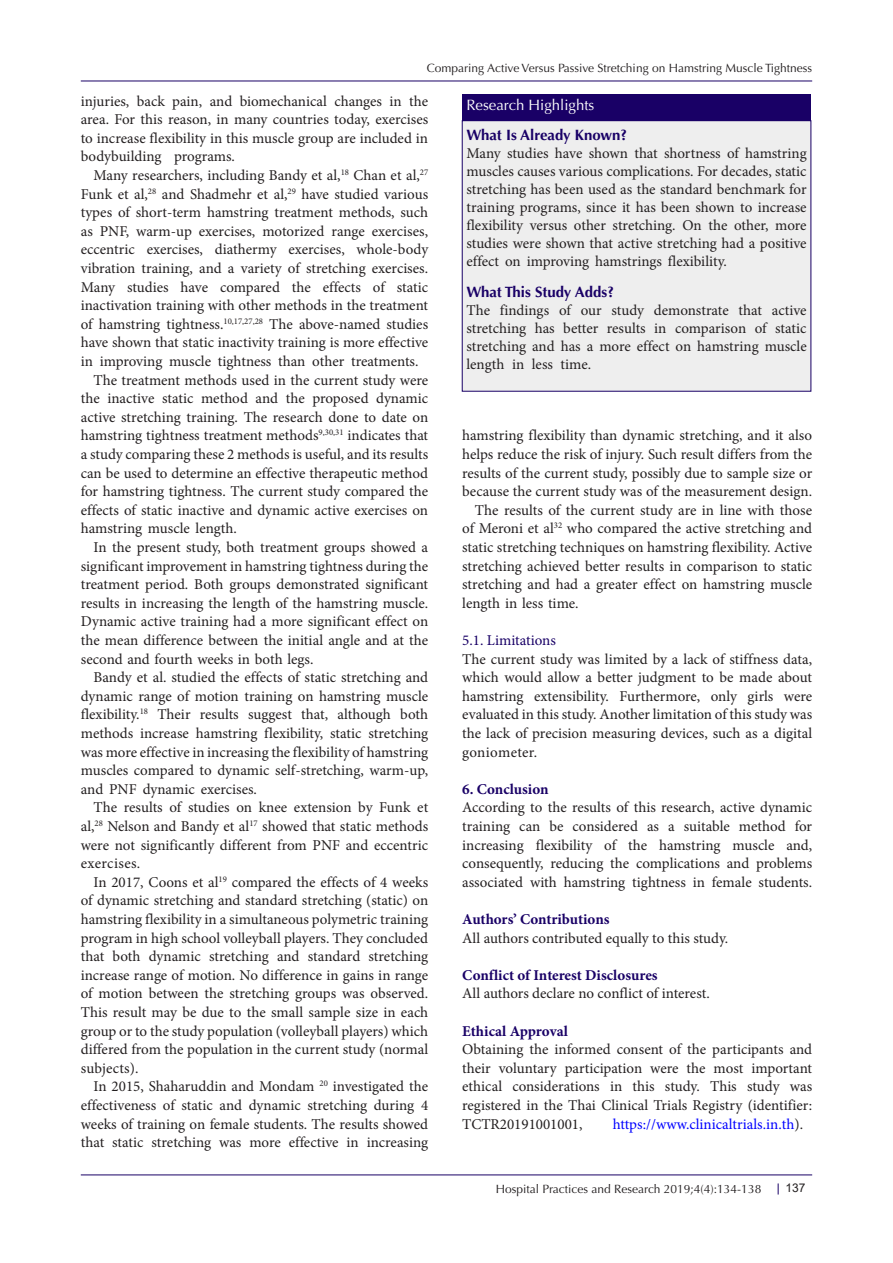
<style>
.page{position:relative;width:893px;height:1263px;background:#fff}
.page>*{position:absolute;margin:0;border:0;box-sizing:border-box;transform-origin:0 0}
.t1{font:15px/18.6px "Minion Pro";color:#231f20;text-align:justify}
.t2{font:700 15px "Minion Pro";color:#190066}
.t3{font:700 15px "Optima LT Std";color:#190066}
.t4{font:15px "Minion Pro";color:#00f}
.t5{font:15px "Optima LT Std";color:#fff}
.t6{font:15px "Minion Pro";color:#190066}
.t7{font:12px "Optima LT Std";color:#231f20}
.t8{font:12px "Arial";color:#231f20}
.s1{color:#231f20}
</style>
<div class="page">
<hr style="left:81px;top:81px;width:731px;height:1px;background:#190066">
<hr style="left:81px;top:1175px;width:731px;height:1px;background:#190066">
<div style="left:462px;top:121px;width:349px;height:270px;background:#eee"></div>
<div style="left:462px;top:95px;width:349px;height:26px;background:#190066"></div>
<p class="t7" style="left:427px;top:60px;width:387px">Comparing Active Versus Passive Stretching on Hamstring Muscle Tightness</p>
<p class="t1" style="left:81px;top:91px;width:349px">injuries, back pain, and biomechanical changes in the area. For this reason, in many countries today, exercises to increase flexibility in this muscle group are included in bodybuilding programs.</p>
<p class="t1" style="left:81px;top:166px;width:349px;text-indent:13px">Many researchers, including Bandy et al,<sup>18</sup> Chan et al,<sup>27<br></sup>Funk et al,<sup>28</sup> and Shadmehr et al,<sup>29</sup> have studied various types of short-term hamstring treatment methods, such as PNF, warm-up exercises, motorized range exercises, eccentric exercises, diathermy exercises, whole-body vibration training, and a variety of stretching exercises.<br>Many studies have compared the effects of static inactivation training with other methods in the treatment of hamstring tightness.<sup>10,17,27,28</sup> The above-named studies have shown that static inactivity training is more effective in improving muscle tightness than other treatments.</p>
<p class="t1" style="left:81px;top:370px;width:349px;text-indent:13px">The treatment methods used in the current study were the inactive static method and the proposed dynamic active stretching training. The research done to date on hamstring tightness treatment methods<sup>9,30,31</sup> indicates that a study comparing these 2 methods is useful, and its results can be used to determine an effective therapeutic method for hamstring tightness. The current study compared the effects of static inactive and dynamic active exercises on hamstring muscle length.</p>
<p class="t1" style="left:81px;top:538px;width:349px;text-indent:13px">In the present study, both treatment groups showed a significant improvement in hamstring tightness during the treatment period. Both groups demonstrated significant results in increasing the length of the hamstring muscle.<br>Dynamic active training had a more significant effect on the mean difference between the initial angle and at the second and fourth weeks in both legs.</p>
<p class="t1" style="left:81px;top:668px;width:349px;text-indent:13px">Bandy et al. studied the effects of static stretching and dynamic range of motion training on hamstring muscle flexibility.<sup>18</sup> Their results suggest that, although both methods increase hamstring flexibility, static stretching was more effective in increasing the flexibility of hamstring muscles compared to dynamic self-stretching, warm-up, and PNF dynamic exercises.</p>
<p class="t1" style="left:81px;top:798px;width:349px;text-indent:13px">The results of studies on knee extension by Funk et al,<sup>28</sup> Nelson and Bandy et al<sup>17</sup> showed that static methods were not significantly different from PNF and eccentric exercises.</p>
<p class="t1" style="left:81px;top:873px;width:349px;text-indent:13px">In 2017, Coons et al<sup>19</sup> compared the effects of 4 weeks of dynamic stretching and standard stretching (static) on hamstring flexibility in a simultaneous polymetric training program in high school volleyball players. They concluded that both dynamic stretching and standard stretching increase range of motion. No difference in gains in range of motion between the stretching groups was observed.<br>This result may be due to the small sample size in each group or to the study population (volleyball players) which differed from the population in the current study (normal subjects).</p>
<p class="t1" style="left:81px;top:1077px;width:349px;text-indent:13px">In 2015, Shaharuddin and Mondam <sup>20</sup> investigated the effectiveness of static and dynamic stretching during 4 weeks of training on female students. The results showed that static stretching was more effective in increasing</p>
<p class="t5" style="left:466px;top:96px;width:129px">Research Highlights</p>
<p class="t3" style="left:466px;top:126px;width:162px">What Is Already Known?</p>
<p class="t1" style="left:466px;top:144px;width:342px;line-height:18px">Many studies have shown that shortness of hamstring muscles causes various complications. For decades, static stretching has been used as the standard benchmark for training programs, since it has been shown to increase flexibility versus other stretching. On the other, more studies were shown that active stretching had a positive effect on improving hamstrings flexibility.</p>
<p class="t3" style="left:466px;top:283px;width:149px">What This Study Adds?</p>
<p class="t1" style="left:466px;top:301px;width:342px;line-height:18px">The findings of our study demonstrate that active stretching has better results in comparison of static stretching and has a more effect on hamstring muscle length in less time.</p>
<p class="t1" style="left:462px;top:426px;width:351px">hamstring flexibility than dynamic stretching, and it also helps reduce the risk of injury. Such result differs from the results of the current study, possibly due to sample size or because the current study was of the measurement design.</p>
<p class="t1" style="left:462px;top:501px;width:351px;text-indent:13px">The results of the current study are in line with those of Meroni et al<sup>32</sup> who compared the active stretching and static stretching techniques on hamstring flexibility. Active stretching achieved better results in comparison to static stretching and had a greater effect on hamstring muscle length in less time.</p>
<p class="t6" style="left:462px;top:630px;width:95px">5.1. Limitations</p>
<p class="t1" style="left:462px;top:650px;width:351px">The current study was limited by a lack of stiffness data, which would allow a better judgment to be made about hamstring extensibility. Furthermore, only girls were evaluated in this study. Another limitation of this study was the lack of precision measuring devices, such as a digital goniometer.</p>
<p class="t2" style="left:462px;top:778px;width:88px">6. Conclusion</p>
<p class="t1" style="left:462px;top:798px;width:351px">According to the results of this research, active dynamic training can be considered as a suitable method for increasing flexibility of the hamstring muscle and, consequently, reducing the complications and problems associated with hamstring tightness in female students.</p>
<p class="t2" style="left:462px;top:909px;width:149px">Authors’ Contributions</p>
<p class="t1" style="left:462px;top:929px;width:267px">All authors contributed equally to this study.</p>
<p class="t2" style="left:462px;top:964px;width:197px">Conflict of Interest Disclosures</p>
<p class="t1" style="left:462px;top:984px;width:249px">All authors declare no conflict of interest.</p>
<p class="t2" style="left:462px;top:1020px;width:107px">Ethical Approval</p>
<p class="t1" style="left:462px;top:1040px;width:351px">Obtaining the informed consent of the participants and their voluntary participation were the most important ethical considerations in this study. This study was registered in the Thai Clinical Trials Registry (identifier:<br>TCTR20191001001,</p>
<p class="t4" style="left:613px;top:1114px;width:192px">https://www.clinicaltrials.in.th<span class="s1">).</span></p>
<p class="t7" style="left:496px;top:1182px;width:267px">Hospital Practices and Research 2019;4(4):134-138</p>
<p class="t8" style="left:785px;top:1180px;width:22px">137</p>
</div>
